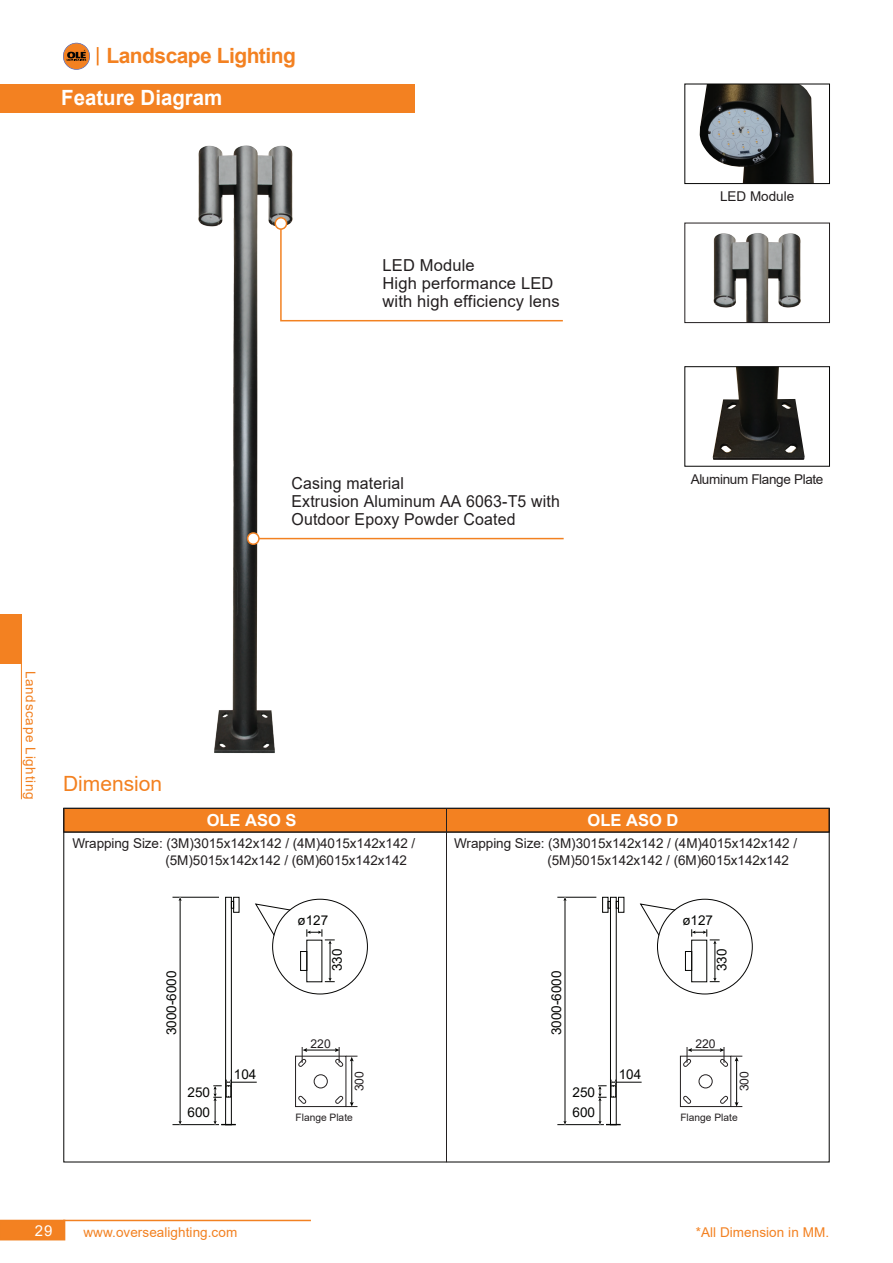
<style>
.page{position:relative;width:893px;height:1263px;background:#fff}
.page>*{position:absolute;margin:0;border:0;box-sizing:border-box;transform-origin:0 0}
.t1{font:700 21px "Arial";letter-spacing:-.025em;color:#f38121}
.t2{font:700 21px "Arial";color:#fff}
.t3{font:21px "Arial";color:#f38121}
.t4{font:16.5px/18px "Arial";letter-spacing:.01em;color:#231f20;scale:.96 1}
.t5{font:16.5px/18px "Arial";letter-spacing:.01em;color:#231f20}
.t6{font:700 16.5px "Arial";color:#fff}
.t7{font:15px "Arial";color:#fff}
.t8{font:13.5px "Arial";letter-spacing:-.005em;color:#231f20}
.t9{font:13.5px/19.8px "Arial";color:#040503}
.t10{font:13.5px "Arial";letter-spacing:.005em;color:#f28121}
.t11{font:13.5px "Arial";letter-spacing:-.025em;color:#231f20}
.t12{font:13.5px "Arial";letter-spacing:.005em;color:#f38121}
.t13{font:13.5px "Arial";letter-spacing:.05em;color:#f28121}
.t14{font:12.15px "Arial";color:#231f20}
.t15{font:10.2px "Arial";color:#231f20}
</style>
<div class="page">
<img style="left:20px;top:101px;width:446px;height:673px">
<hr style="left:253px;top:538px;width:311px;height:1px;background:#f28121">
<svg style="left:247px;top:532px;width:13px;height:13px"></svg>
<img style="left:713px;top:368px;width:92px;height:92px">
<svg style="left:728px;top:404px;width:8px;height:5px"></svg>
<svg style="left:782px;top:404px;width:8px;height:5px"></svg>
<svg style="left:721px;top:445px;width:10px;height:8px"></svg>
<svg style="left:785px;top:445px;width:11px;height:9px"></svg>
<div style="left:684px;top:366px;width:146px;height:101px;border:1px solid #050504"></div>
<img style="left:713px;top:233px;width:88px;height:88px">
<div style="left:684px;top:223px;width:146px;height:100px;border:1px solid #231f20"></div>
<div style="left:0;top:84px;width:414px;height:29px;background:#f38121"></div>
<img style="left:699px;top:86px;width:115px;height:96px">
<div style="left:684px;top:84px;width:146px;height:100px;border:1px solid #050504"></div>
<svg style="left:63px;top:808px;width:767px;height:25px;background:#dc7621"></svg>
<hr style="left:446px;top:808px;width:1px;height:354px;background:#231f20">
<div style="left:225px;top:897px;width:7px;height:228px;border:1px solid #040503"></div>
<div style="left:233px;top:897px;width:6px;height:15px;border:1px solid #040503"></div>
<hr style="left:172px;top:897px;width:47px;height:1px;background:#040503">
<hr style="left:172px;top:1124px;width:47px;height:1px;background:#040503">
<hr style="left:180px;top:899px;width:1px;height:223px;background:#040503">
<svg style="left:213px;top:1079px;width:44px;height:46px"></svg>
<div style="left:300px;top:951px;width:7px;height:20px;border:1px solid #040503"></div>
<hr style="left:330px;top:943px;width:1px;height:36px;background:#040503">
<svg style="left:325px;top:978px;width:10px;height:4px"></svg>
<svg style="left:307px;top:929px;width:28px;height:15px"></svg>
<svg style="left:255px;top:903px;width:36px;height:33px"></svg>
<div style="left:610px;top:897px;width:6px;height:228px;border:1px solid #040503"></div>
<div style="left:618px;top:897px;width:6px;height:15px;border:1px solid #040503"></div>
<svg style="left:608px;top:901px;width:11px;height:7px"></svg>
<div style="left:602px;top:897px;width:6px;height:15px;border:1px solid #040503"></div>
<hr style="left:557px;top:897px;width:39px;height:1px;background:#040503">
<hr style="left:557px;top:1124px;width:47px;height:1px;background:#040503">
<hr style="left:565px;top:899px;width:1px;height:223px;background:#040503">
<svg style="left:563px;top:897px;width:4px;height:4px"></svg>
<svg style="left:598px;top:1079px;width:44px;height:46px"></svg>
<div style="left:685px;top:951px;width:7px;height:20px;border:1px solid #040503"></div>
<div style="left:691px;top:940px;width:16px;height:42px;border:1px solid #040503"></div>
<hr style="left:715px;top:943px;width:1px;height:36px;background:#040503">
<svg style="left:710px;top:978px;width:10px;height:4px"></svg>
<svg style="left:691px;top:929px;width:29px;height:15px"></svg>
<svg style="left:640px;top:903px;width:35px;height:33px"></svg>
<div style="left:295px;top:1056px;width:51px;height:51px;border:1px solid #231f20"></div>
<svg style="left:298px;top:1095px;width:8px;height:9px"></svg>
<hr style="left:306px;top:1050px;width:30px;height:1px;background:#040503">
<svg style="left:298px;top:1047px;width:9px;height:20px"></svg>
<hr style="left:351px;top:1060px;width:1px;height:43px;background:#040503">
<svg style="left:335px;top:1095px;width:22px;height:12px"></svg>
<svg style="left:335px;top:1047px;width:22px;height:20px"></svg>
<div style="left:314px;top:1074px;width:14px;height:14px;border:1px solid #231f20;border-radius:50%"></div>
<div style="left:680px;top:1056px;width:51px;height:51px;border:1px solid #231f20"></div>
<svg style="left:683px;top:1095px;width:8px;height:9px"></svg>
<hr style="left:691px;top:1050px;width:30px;height:1px;background:#040503">
<svg style="left:683px;top:1047px;width:9px;height:20px"></svg>
<hr style="left:736px;top:1060px;width:1px;height:43px;background:#040503">
<svg style="left:720px;top:1095px;width:22px;height:12px"></svg>
<svg style="left:720px;top:1047px;width:22px;height:20px"></svg>
<div style="left:699px;top:1074px;width:14px;height:14px;border:1px solid #231f20;border-radius:50%"></div>
<svg style="left:275px;top:217px;width:288px;height:105px"></svg>
<svg style="left:63px;top:43px;width:27px;height:27px"></svg>
<svg style="left:97px;top:47px;width:2px;height:18px"></svg>
<div style="left:0;top:1220px;width:65px;height:20px;background:#f38121"></div>
<hr style="left:63px;top:1220px;width:248px;height:1px;background:#f28121">
<div style="left:0;top:614px;width:21px;height:50px;background:#f38121"></div>
<hr style="left:21px;top:614px;width:1px;height:185px;background:#f28121">
<h1 class="t1" style="left:106px;top:41px;width:191px">Landscape Lighting</h1>
<h1 class="t2" style="left:61px;top:83px;width:163px">Feature Diagram</h1>
<p class="t5" style="left:383px;top:256px;width:179px">LED Module<br>High performance LED with high efficiency lens</p>
<p class="t8" style="left:720px;top:187px;width:76px">LED Module</p>
<p class="t4" style="left:292px;top:474px;width:281px">Casing material<br>Extrusion Aluminum AA 6063-T5 with<br>Outdoor Epoxy Powder Coated</p>
<p class="t11" style="left:691px;top:470px;width:134px">Aluminum Flange Plate</p>
<p class="t13" style="left:40px;top:671px;width:130px;rotate:90deg">Landscape Lighting</p>
<h1 class="t3" style="left:63px;top:769px;width:101px">Dimension</h1>
<p class="t6" style="left:207px;top:808px;width:91px">OLE ASO S</p>
<p class="t6" style="left:588px;top:808px;width:92px">OLE ASO D</p>
<p class="t8" style="left:72px;top:834px;width:344px">Wrapping Size: (3M)3015x142x142 / (4M)4015x142x142 /</p>
<p class="t8" style="left:454px;top:834px;width:344px">Wrapping Size: (3M)3015x142x142 / (4M)4015x142x142 /</p>
<p class="t8" style="left:165px;top:850px;width:243px">(5M)5015x142x142 / (6M)6015x142x142</p>
<p class="t8" style="left:547px;top:850px;width:243px">(5M)5015x142x142 / (6M)6015x142x142</p>
<p class="t9" style="left:161px;top:1035px;width:66px;rotate:-90deg">3000-6000</p>
<p class="t9" style="left:188px;top:1083px;width:24px">250<br>600</p>
<p class="t9" style="left:234px;top:1064px;width:24px">104</p>
<p class="t9" style="left:297px;top:910px;width:32px">ø127</p>
<p class="t9" style="left:327px;top:971px;width:24px;rotate:-90deg">330</p>
<p class="t14" style="left:311px;top:1035px;width:22px">220</p>
<p class="t14" style="left:351px;top:1091px;width:22px;rotate:-90deg">300</p>
<p class="t15" style="left:296px;top:1111px;width:59px">Flange Plate</p>
<p class="t9" style="left:546px;top:1035px;width:66px;rotate:-90deg">3000-6000</p>
<p class="t9" style="left:572px;top:1083px;width:24px">250<br>600</p>
<p class="t9" style="left:619px;top:1064px;width:24px">104</p>
<p class="t9" style="left:682px;top:910px;width:32px">ø127</p>
<p class="t9" style="left:712px;top:971px;width:24px;rotate:-90deg">330</p>
<p class="t14" style="left:695px;top:1035px;width:22px">220</p>
<p class="t14" style="left:736px;top:1091px;width:22px;rotate:-90deg">300</p>
<p class="t15" style="left:680px;top:1111px;width:59px">Flange Plate</p>
<p class="t7" style="left:35px;top:1220px;width:19px">29</p>
<p class="t10" style="left:84px;top:1223px;width:155px">www.oversealighting.com</p>
<p class="t12" style="left:696px;top:1223px;width:135px">*All Dimension in MM.</p>
</div>
